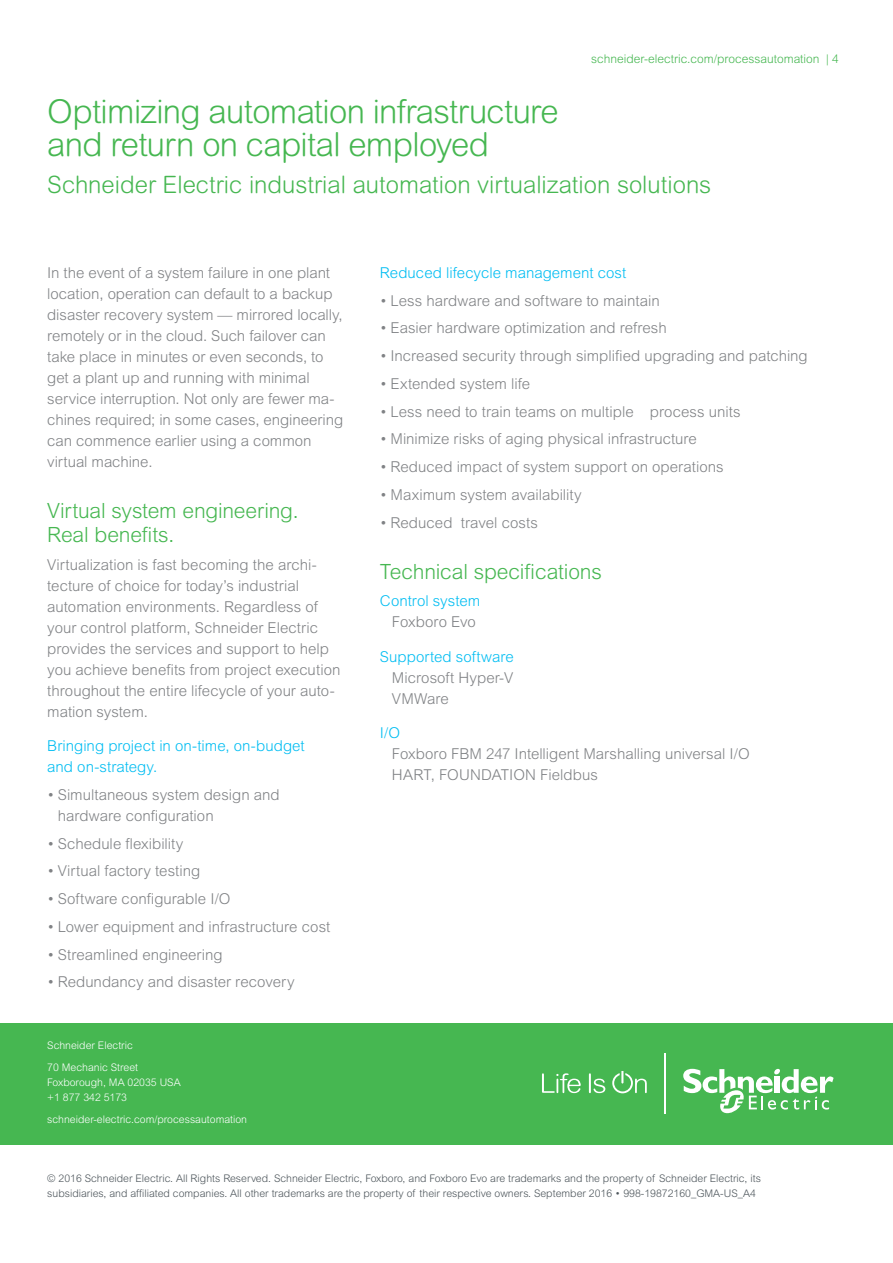
<style>
.page{position:relative;width:893px;height:1263px;background:#fff}
.page>*{position:absolute;margin:0;border:0;box-sizing:border-box;transform-origin:0 0}
.t1{font:300 33px/33px "Arial Rounded MT Pro";letter-spacing:-.02em;color:#46b751}
.t2{font:300 24px "Arial Rounded MT Pro";color:#46b751}
.t3{font:300 21px/24px "Arial MT Std";letter-spacing:-.01em;color:#46b751}
.t4{font:300 15px/21px "Arial MT Std";color:#808285}
.t5{font:300 15px/21px "Arial MT Std";color:#00bdf2}
.t6{font:300 12px "Arial MT Std";color:#46b751}
.t7{font:300 10.5px/15px "Arial MT Std";color:#4d555b}
.t8{font:300 10.5px/21.8px "Arial MT Std";color:#fff}
</style>
<div class="page">
<div style="left:0;top:1023px;width:893px;height:121px;background:#46b751"></div>
<svg style="left:542px;top:1073px;width:39px;height:20px"></svg>
<svg style="left:589px;top:1073px;width:16px;height:20px"></svg>
<svg style="left:612px;top:1071px;width:35px;height:22px"></svg>
<svg style="left:683px;top:1068px;width:151px;height:46px"></svg>
<hr style="left:664px;top:1053px;width:2px;height:61px;background:#fff">
<p class="t6" style="left:591px;top:52px;width:249px">schneider-electric.com/processautomation | 4</p>
<h1 class="t1" style="left:47px;top:96px;width:513px">Optimizing automation infrastructure and return on capital employed</h1>
<h2 class="t2" style="left:47px;top:171px;width:665px">Schneider Electric industrial automation virtualization solutions</h2>
<p class="t4" style="left:47px;top:262px;width:297px">In the event of a system failure in one plant location, operation can default to a backup disaster recovery system — mirrored locally, remotely or in the cloud. Such failover can take place in minutes or even seconds, to get a plant up and running with minimal service interruption. Not only are fewer ma&shy;chines required; in some cases, engineering can commence earlier using a common virtual machine.</p>
<h3 class="t3" style="left:47px;top:498px;width:253px">Virtual system engineering.<br>Real benefits.</h3>
<p class="t4" style="left:47px;top:554px;width:295px">Virtualization is fast becoming the archi&shy;tecture of choice for today’s industrial automation environments. Regardless of your control platform, Schneider Electric provides the services and support to help you achieve benefits from project execution throughout the entire lifecycle of your auto&shy;mation system.</p>
<p class="t5" style="left:47px;top:735px;width:259px">Bringing project in on-time, on-budget and on-strategy.</p>
<p class="t4" style="left:58px;top:784px;width:223px;text-indent:-10px">• Simultaneous system design and hardware configuration</p>
<p class="t4" style="left:47px;top:833px;width:138px">• Schedule flexibility</p>
<p class="t4" style="left:47px;top:861px;width:155px">• Virtual factory testing</p>
<p class="t4" style="left:47px;top:888px;width:185px">• Software configurable I/O</p>
<p class="t4" style="left:47px;top:916px;width:284px">• Lower equipment and infrastructure cost</p>
<p class="t4" style="left:47px;top:944px;width:177px">• Streamlined engineering</p>
<p class="t4" style="left:47px;top:972px;width:249px">• Redundancy and disaster recovery</p>
<p class="t8" style="left:47px;top:1035px;width:92px">Schneider Electric<br>70 Mechanic Street</p>
<p class="t8" style="left:47px;top:1075px;width:135px;line-height:15px">Foxborough, MA 02035 USA +1 877 342 5173</p>
<p class="t8" style="left:47px;top:1108px;width:201px">schneider-electric.com/processautomation</p>
<p class="t5" style="left:380px;top:262px;width:248px">Reduced lifecycle management cost</p>
<p class="t4" style="left:380px;top:290px;width:281px">• Less hardware and software to maintain</p>
<p class="t4" style="left:380px;top:318px;width:288px">• Easier hardware optimization and refresh</p>
<p class="t4" style="left:380px;top:345px;width:429px">• Increased security through simplified upgrading and patching</p>
<p class="t4" style="left:380px;top:373px;width:152px">• Extended system life</p>
<p class="t4" style="left:380px;top:401px;width:362px">• Less need to train teams on multiple process units</p>
<p class="t4" style="left:380px;top:429px;width:318px">• Minimize risks of aging physical infrastructure</p>
<p class="t4" style="left:380px;top:456px;width:345px">• Reduced impact of system support on operations</p>
<p class="t4" style="left:380px;top:484px;width:203px">• Maximum system availability</p>
<p class="t4" style="left:380px;top:512px;width:159px">• Reduced travel costs</p>
<h3 class="t3" style="left:380px;top:559px;width:223px">Technical specifications</h3>
<p class="t5" style="left:380px;top:591px;width:102px">Control system</p>
<p class="t4" style="left:392px;top:612px;width:85px">Foxboro Evo</p>
<p class="t5" style="left:380px;top:646px;width:135px">Supported software</p>
<p class="t4" style="left:392px;top:667px;width:123px">Microsoft Hyper-V<br>VMWare</p>
<p class="t5" style="left:380px;top:723px;width:22px">I/O</p>
<p class="t4" style="left:392px;top:744px;width:359px">Foxboro FBM 247 Intelligent Marshalling universal I/O<br>HART, FOUNDATION Fieldbus</p>
<p class="t7" style="left:47px;top:1171px;width:715px">© 2016 Schneider Electric. All Rights Reserved. Schneider Electric, Foxboro, and Foxboro Evo are trademarks and the property of Schneider Electric, its subsidiaries, and affiliated companies. All other trademarks are the property of their respective owners. September 2016 • 998-19872160_GMA-US_A4</p>
</div>
